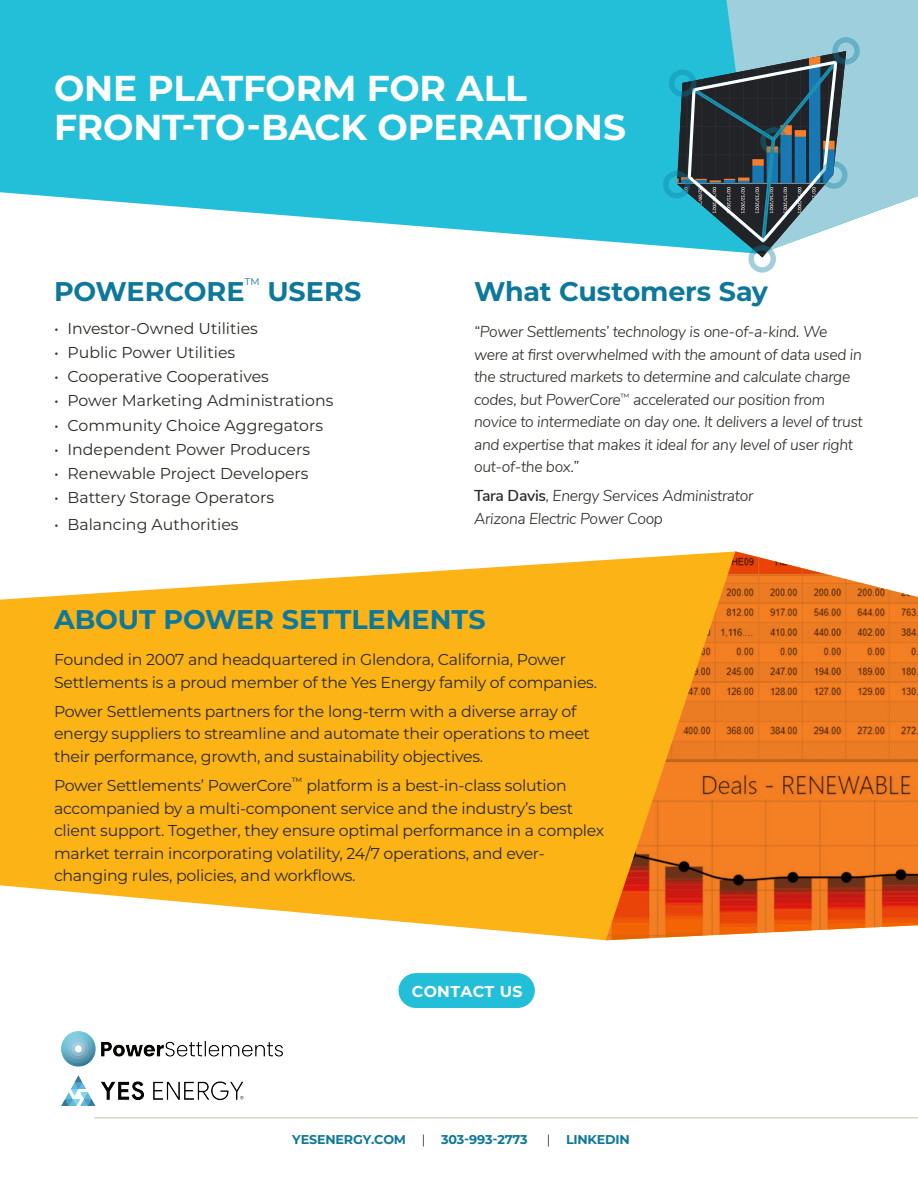
<style>
.page{position:relative;width:918px;height:1188px;background:#fff}
.page>*{position:absolute;margin:0;border:0;box-sizing:border-box;transform-origin:0 0}
.H1_White{font:700 36px/39px "Montserrat";letter-spacing:-.005em;color:#fff}
.t1{font:700 27px "Montserrat";letter-spacing:-.005em;color:#0d789b}
.body{font:15.75px/22.5px "Montserrat";letter-spacing:-.015em;color:#2b2824}
.body-2{font:italic 300 15.75px/22.5px "Nunito Sans";letter-spacing:-.02em;color:#2b2824}
.Button{font:700 15.75px "Montserrat";letter-spacing:.02em;color:#fff}
.body-3{font:700 12.75px "Montserrat";letter-spacing:-.015em;color:#0d789b}
.t2{font:9.6px "Montserrat";color:#0d789b}
.s1{font-weight:600;font-style:normal}
.s2{font-weight:400;color:#2b2824}
</style>
<div class="page">
<svg style="left:0;top:0;width:726px;height:246px;background:#3ac5dc"></svg>
<div style="left:726px;top:0;width:192px;height:218px;background:#9ecfdc"></div>
<svg style="left:663px;top:37px;width:197px;height:236px;background:#5d8b98"></svg>
<hr style="left:95px;top:1117px;width:823px;height:1px;background:#c7c7b9">
<img style="left:62px;top:1032px;width:221px;height:73px">
<svg style="left:0;top:560px;width:606px;height:380px;background:#fbbc32"></svg>
<img style="left:606px;top:551px;width:312px;height:389px">
<div style="left:399px;top:973px;width:136px;height:35px;background:#23bfd8;border-radius:17px"></div>
<p class="H1_White" style="left:54px;top:67px;width:573px">ONE PLATFORM FOR ALL<br>FRONT-TO-BACK OPERATIONS</p>
<h3 class="t2" style="left:245px;top:275px;width:17px">TM</h3>
<h3 class="t1" style="left:54px;top:272px;width:192px">POWERCORE</h3>
<h3 class="t1" style="left:267px;top:272px;width:95px">USERS</h3>
<p class="body" style="left:54px;top:317px;width:206px">• Investor-Owned Utilities</p>
<p class="body" style="left:54px;top:341px;width:183px">• Public Power Utilities</p>
<p class="body" style="left:54px;top:365px;width:216px">• Cooperative Cooperatives</p>
<p class="body" style="left:54px;top:389px;width:281px">• Power Marketing Administrations</p>
<p class="body" style="left:54px;top:413px;width:271px">• Community Choice Aggregators</p>
<p class="body" style="left:54px;top:437px;width:258px">• Independent Power Producers</p>
<p class="body" style="left:54px;top:461px;width:256px">• Renewable Project Developers</p>
<p class="body" style="left:54px;top:485px;width:222px">• Battery Storage Operators</p>
<p class="body" style="left:54px;top:512px;width:186px">• Balancing Authorities</p>
<h3 class="t1" style="left:474px;top:272px;width:296px">What Customers Say</h3>
<p class="body-2" style="left:474px;top:320px;width:390px">“Power Settlements’ technology is one-of-a-kind. We were at first overwhelmed with the amount of data used in the structured markets to determine and calculate charge codes, but PowerCore<sup>™</sup> accelerated our position from novice to intermediate on day one. It delivers a level of trust and expertise that makes it ideal for any level of user right out-of-the box.”</p>
<p class="body-2" style="left:474px;top:484px;width:281px"><span class="s1">Tara Davis</span>, Energy Services Administrator<br>Arizona Electric Power Coop</p>
<h3 class="t1" style="left:54px;top:600px;width:433px">ABOUT POWER SETTLEMENTS</h3>
<p class="body" style="left:54px;top:648px;width:545px">Founded in 2007 and headquartered in Glendora, California, Power<br>Settlements is a proud member of the Yes Energy family of companies.</p>
<p class="body" style="left:54px;top:699px;width:538px">Power Settlements partners for the long-term with a diverse array of energy suppliers to streamline and automate their operations to meet their performance, growth, and sustainability objectives.</p>
<p class="body" style="left:54px;top:774px;width:552px">Power Settlements’ PowerCore<sup>™</sup> platform is a best-in-class solution accompanied by a multi-component service and the industry’s best client support. Together, they ensure optimal performance in a complex market terrain incorporating volatility, 24/7 operations, and ever&shy;changing rules, policies, and workflows.</p>
<p class="Button" style="left:412px;top:980px;width:112px">CONTACT US</p>
<p class="body-3" style="left:292px;top:1131px;width:237px">YESENERGY.COM <span class="s2">|</span> 303-993-2773</p>
<p class="body-3" style="left:547px;top:1131px;width:85px"><span class="s2">|</span> LINKEDIN</p>
</div>
